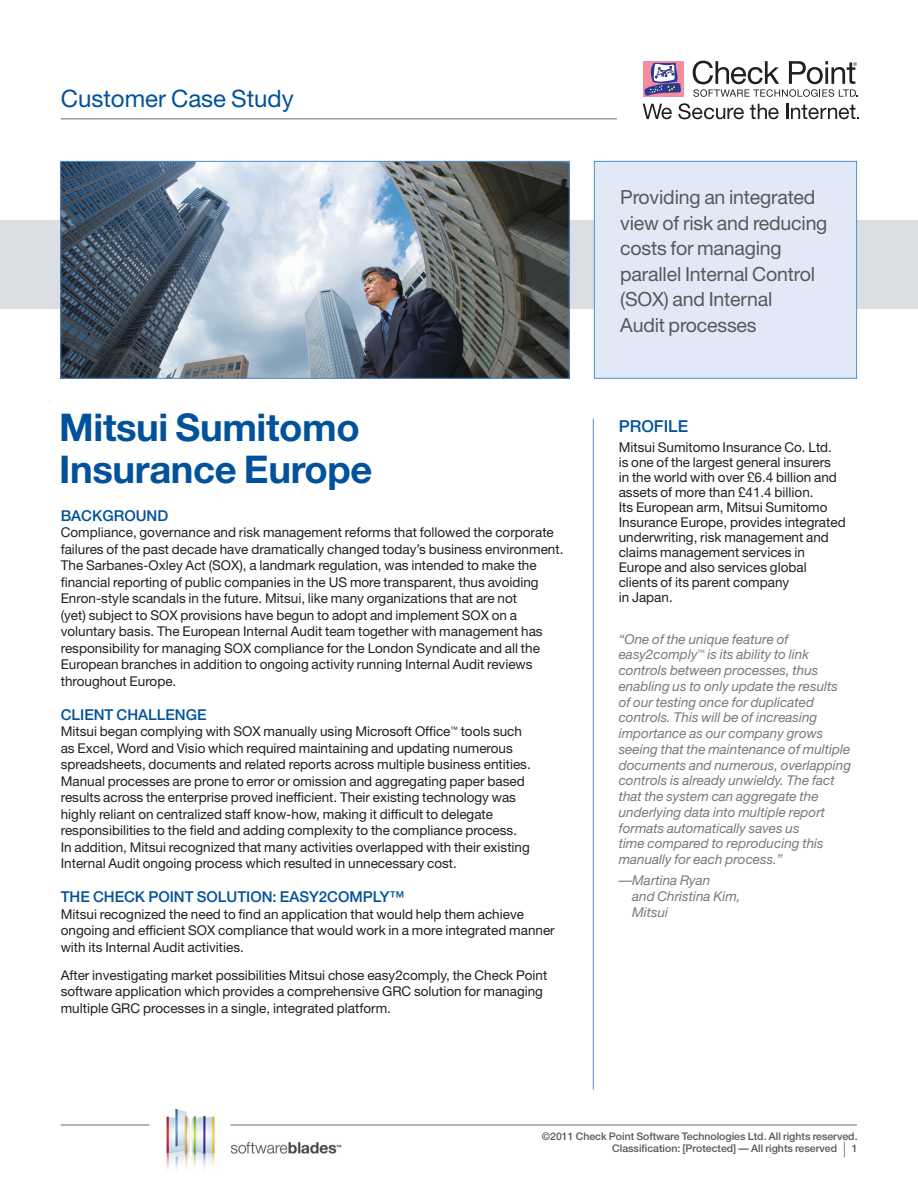
<style>
.page{position:relative;width:918px;height:1188px;background:#fff}
.page>*{position:absolute;margin:0;border:0;box-sizing:border-box;transform-origin:0 0}
.Main_Title{font:700 38.25px/42px "Helvetica Neue";letter-spacing:-.01em;color:#01529a}
.Subtitle{font:24px "Helvetica Neue";color:#01529a}
.Body_text{font:19.5px/25.5px "Helvetica Neue";letter-spacing:-.01em;color:#57585a}
.Description_Features{font:500 16.5px "Helvetica Neue";color:#01529a}
.Subhead_1{font:500 15px "Helvetica Neue";color:#01529a}
.Body_text-2{font:13.5px/16.5px "Helvetica Neue";color:#231f20}
.side_bar_bullets{font:italic 13.5px/15.8px "Helvetica Neue";color:#76787b}
.side_bar_bullets-2{font:13.5px/15px "Helvetica Neue";color:#231f20}
.t1{font:500 10.5px/12px "Helvetica Neue";color:#57585a;text-align:right}
.s1{font-size:21px}
</style>
<div class="page">
<hr style="left:61px;top:118px;width:556px;height:1px;background:#6c6d70">
<hr style="left:593px;top:418px;width:1px;height:672px;background:#5090cc">
<div style="left:0;top:220px;width:918px;height:89px;background:#dbdee2"></div>
<div style="left:643px;top:61px;width:41px;height:35px;background:#f48da0"></div>
<svg style="left:644px;top:63px;width:37px;height:33px"></svg>
<svg style="left:643px;top:104px;width:29px;height:15px"></svg>
<svg style="left:678px;top:103px;width:66px;height:16px"></svg>
<svg style="left:750px;top:104px;width:29px;height:15px"></svg>
<svg style="left:786px;top:104px;width:72px;height:15px"></svg>
<svg style="left:693px;top:61px;width:165px;height:36px"></svg>
<img style="left:166px;top:1108px;width:180px;height:62px">
<hr style="left:61px;top:1125px;width:88px;height:1px;background:#6c6d70">
<hr style="left:230px;top:1125px;width:627px;height:1px;background:#6c6d70">
<img style="left:62px;top:163px;width:506px;height:214px">
<div style="left:60px;top:161px;width:510px;height:218px;border:1px solid #5090cc"></div>
<div style="left:594px;top:161px;width:263px;height:218px;background:#e1e9f6;border:1px solid #5090cc"></div>
<p class="Subtitle" style="left:61px;top:85px;width:235px">Customer Case Study</p>
<p class="Main_Title" style="left:59px;top:406px;width:315px">Mitsui Sumitomo<br>Insurance Europe</p>
<p class="Subhead_1" style="left:61px;top:507px;width:109px">BACKGROUND</p>
<p class="Body_text-2" style="left:61px;top:524px;width:504px">Compliance, governance and risk management reforms that followed the corporate failures of the past decade have dramatically changed today’s business environment.<br>The Sarbanes-Oxley Act (SOX), a landmark regulation, was intended to make the financial reporting of public companies in the US more transparent, thus avoiding Enron-style scandals in the future. Mitsui, like many organizations that are not<br>(yet) subject to SOX provisions have begun to adopt and implement SOX on a voluntary basis. The European Internal Audit team together with management has responsibility for managing SOX compliance for the London Syndicate and all the European branches in addition to ongoing activity running Internal Audit reviews throughout Europe.</p>
<p class="Subhead_1" style="left:61px;top:705px;width:147px">CLIENT CHALLENGE</p>
<p class="Body_text-2" style="left:61px;top:723px;width:472px">Mitsui began complying with SOX manually using Microsoft Office<sup>™</sup> tools such as Excel, Word and Visio which required maintaining and updating numerous spreadsheets, documents and related reports across multiple business entities.<br>Manual processes are prone to error or omission and aggregating paper based results across the enterprise proved inefficient. Their existing technology was highly reliant on centralized staff know-how, making it difficult to delegate responsibilities to the field and adding complexity to the compliance process.<br>In addition, Mitsui recognized that many activities overlapped with their existing Internal Audit ongoing process which resulted in unnecessary cost.</p>
<p class="Subhead_1" style="left:61px;top:888px;width:345px">THE CHECK POINT SOLUTION: EASY2COMPLY™</p>
<p class="Body_text-2" style="left:61px;top:905px;width:496px">Mitsui recognized the need to find an application that would help them achieve ongoing and efficient SOX compliance that would work in a more integrated manner with its Internal Audit activities.</p>
<p class="Body_text-2" style="left:61px;top:967px;width:488px">After investigating market possibilities Mitsui chose easy2comply, the Check Point software application which provides a comprehensive GRC solution for managing multiple GRC processes in a single, integrated platform.</p>
<p class="Body_text" style="left:620px;top:184px;width:209px">Providing an integrated view of risk and reducing costs for managing parallel Internal Control (SOX) and Internal<br>Audit processes</p>
<p class="Description_Features" style="left:619px;top:416px;width:71px">PROFILE</p>
<p class="side_bar_bullets-2" style="left:619px;top:440px;width:228px">Mitsui Sumitomo Insurance Co. Ltd.<br>is one of the largest general insurers<br>in the world with over £6.4 billion and assets of more than £41.4 billion.<br>Its European arm, Mitsui Sumitomo<br>Insurance Europe, provides integrated underwriting, risk management and claims management services in<br>Europe and also services global clients of its parent company<br>in Japan.</p>
<p class="side_bar_bullets" style="left:619px;top:631px;width:234px">“One of the unique feature of easy2comply<sup>™</sup> is its ability to link controls between processes, thus enabling us to only update the results of our testing once for duplicated controls. This will be of increasing importance as our company grows seeing that the maintenance of multiple documents and numerous, overlapping controls is already unwieldy. The fact that the system can aggregate the underlying data into multiple report formats automatically saves us<br>time compared to reproducing this manually for each process.”</p>
<p class="side_bar_bullets" style="left:632px;top:872px;width:110px;text-indent:-14px">—Martina Ryan<br>and Christina Kim,<br>Mitsui</p>
<p class="t1" style="left:542px;top:1131px;width:317px">©2011 Check Point Software Technologies Ltd. All rights reserved.<br>Classification: [Protected] — All rights reserved <span class="s1">|</span> 1</p>
</div>
